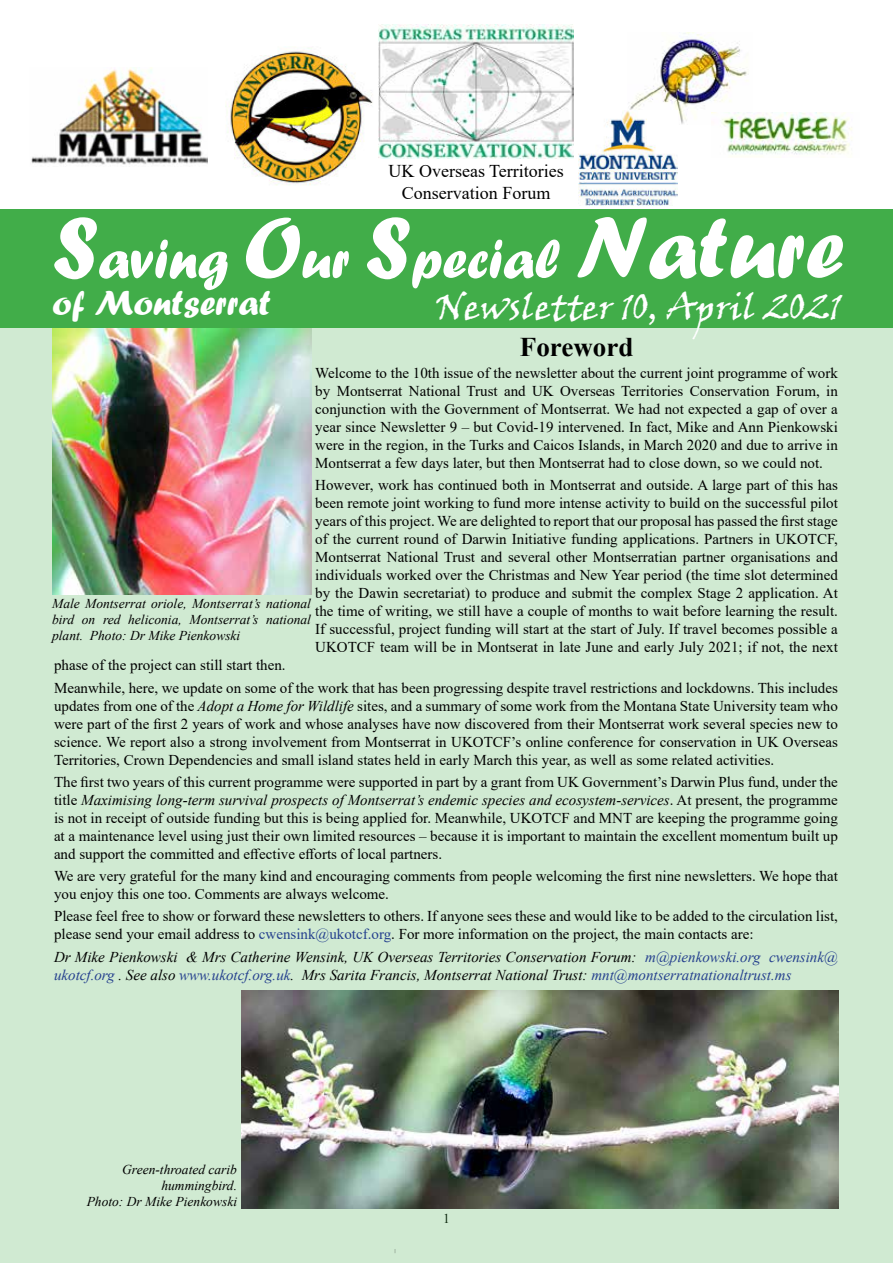
<style>
.page{position:relative;width:893px;height:1263px;background:#d0ead2}
.page>*{position:absolute;margin:0;border:0;box-sizing:border-box;transform-origin:0 0}
.t1{font:57px "Forte";color:#fff}
.t2{font:36px "Viner Hand ITC";color:#fff}
.t3{font:36px "Forte";color:#fff}
.t4{font:700 27px "Times New Roman";color:#000}
.t5{font:18px/21.6px "Times New Roman";color:#000;text-align:center}
.t6{font:15px/18px "Times New Roman";color:#000;text-align:justify}
.t7{font:italic 15px/18px "Times New Roman";color:#000}
.t8{font:italic 13.5px/16.2px "Times New Roman";color:#000;text-align:justify}
.t9{font:13.5px "Times New Roman";color:#000}
.s1{font-size:90px}
.s2{font-style:italic}
.s3{color:#25408e}
</style>
<div class="page">
<div style="left:0;top:0;width:893px;height:210px;background:#fff"></div>
<div style="left:0;top:210px;width:893px;height:118px;background:#41ad49"></div>
<img style="left:52px;top:328px;width:259px;height:266px">
<img style="left:628px;top:33px;width:124px;height:91px">
<img style="left:578px;top:111px;width:99px;height:94px">
<div style="left:29px;top:50px;width:203px;height:134px;background:#fff"></div>
<img style="left:31px;top:68px;width:177px;height:97px">
<img style="left:711px;top:113px;width:149px;height:45px">
<img style="left:209px;top:30px;width:174px;height:174px">
<img style="left:378px;top:24px;width:196px;height:134px">
<img style="left:242px;top:990px;width:597px;height:219px">
<p class="t5" style="left:389px;top:162px;width:177px">UK Overseas Territories<br>Conservation Forum</p>
<h1 class="t1" style="left:52px;top:239px;width:793px"><span class="s1">S</span>aving <span class="s1">O</span>ur <span class="s1">S</span>pecial <span class="s1">Nature</span></h1>
<h2 class="t3" style="left:52px;top:290px;width:220px">of Montserrat</h2>
<h2 class="t2" style="left:436px;top:285px;width:407px">Newsletter 10, April 2021</h2>
<h3 class="t4" style="left:520px;top:337px;width:115px">Foreword</h3>
<p class="t6" style="left:315px;top:365px;width:524px">Welcome to the 10th issue of the newsletter about the current joint programme of work by Montserrat National Trust and UK Overseas Territories Conservation Forum, in conjunction with the Government of Montserrat. We had not expected a gap of over a year since Newsletter 9 – but Covid-19 intervened. In fact, Mike and Ann Pienkowski were in the region, in the Turks and Caicos Islands, in March 2020 and due to arrive in Montserrat a few days later, but then Montserrat had to close down, so we could not.</p>
<p class="t6" style="left:315px;top:478px;width:524px">However, work has continued both in Montserrat and outside. A large part of this has been remote joint working to fund more intense activity to build on the successful pilot years of this project. We are delighted to report that our proposal has passed the first stage of the current round of Darwin Initiative funding applications. Partners in UKOTCF, Montserrat National Trust and several other Montserratian partner organisations and individuals worked over the Christmas and New Year period (the time slot determined by the Dawin secretariat) to produce and submit the complex Stage 2 application. At the time of writing, we still have a couple of months to wait before learning the result.<br>If successful, project funding will start at the start of July. If travel becomes possible a UKOTCF team will be in Montserat in late June and early July 2021; if not, the next</p>
<p class="t6" style="left:54px;top:656px;width:785px;line-height:22.2px">phase of the project can still start then.<br>Meanwhile, here, we update on some of the work that has been progressing despite travel restrictions and lockdowns. This includes</p>
<p class="t6" style="left:54px;top:698px;width:785px">updates from one of the <span class="s2">Adopt a Home for Wildlife</span> sites, and a summary of some work from the Montana State University team who were part of the first 2 years of work and whose analyses have now discovered from their Montserrat work several species new to science. We report also a strong involvement from Montserrat in UKOTCF’s online conference for conservation in UK Overseas Territories, Crown Dependencies and small island states held in early March this year, as well as some related activities.</p>
<p class="t6" style="left:54px;top:772px;width:785px">The first two years of this current programme were supported in part by a grant from UK Government’s Darwin Plus fund, under the title <span class="s2">Maximising long-term survival prospects of Montserrat’s endemic species and ecosystem-services</span>. At present, the programme is not in receipt of outside funding but this is being applied for. Meanwhile, UKOTCF and MNT are keeping the programme going at a maintenance level using just their own limited resources – because it is important to maintain the excellent momentum built up and support the committed and effective efforts of local partners.</p>
<p class="t6" style="left:54px;top:867px;width:785px">We are very grateful for the many kind and encouraging comments from people welcoming the first nine newsletters. We hope that you enjoy this one too. Comments are always welcome.</p>
<p class="t6" style="left:54px;top:909px;width:785px">Please feel free to show or forward these newsletters to others. If anyone sees these and would like to be added to the circulation list, please send your email address to <span class="s3">cwensink@ukotcf.org</span>. For more information on the project, the main contacts are:</p>
<p class="t7" style="left:54px;top:949px;width:785px">Dr Mike Pienkowski &amp; Mrs Catherine Wensink, UK Overseas Territories Conservation Forum: <span class="s3">m@pienkowski.org cwensink@ ukotcf.org</span> . See also <span class="s3">www.ukotcf.org.uk</span>. Mrs Sarita Francis, Montserrat National Trust: <span class="s3">mnt@montserratnationaltrust.ms</span></p>
<p class="t8" style="left:52px;top:596px;width:260px">Male Montserrat oriole, Montserrat’s national bird on red heliconia, Montserrat’s national plant. Photo: Dr Mike Pienkowski</p>
<p class="t8" style="left:87px;top:1162px;width:152px;text-align:right">Green-throated carib hummingbird.<br>Photo: Dr Mike Pienkowski</p>
<p class="t9" style="left:443px;top:1213px;width:8px">1</p>
</div>
